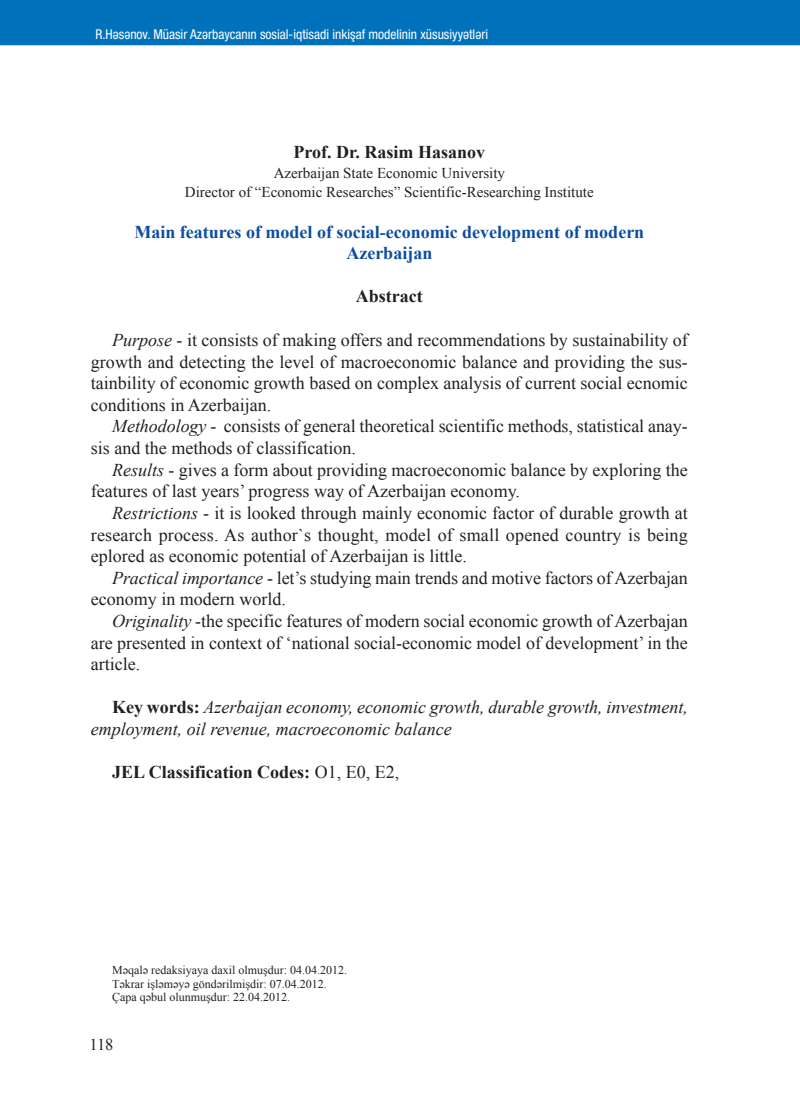
<style>
.page{position:relative;width:800px;height:1119px;background:#fff}
.page>*{position:absolute;margin:0;border:0;box-sizing:border-box;transform-origin:0 0}
.t1{font:18px/21.6px "Times New Roman";color:#231f20;text-align:justify}
.t2{font:italic 18px/21.6px "Times New Roman";color:#231f20}
.t3{font:700 18px/21.6px "Times New Roman";color:#0d4da1;text-align:center}
.t4{font:700 18px "Times New Roman";color:#231f20}
.t5{font:16.5px "Times New Roman";color:#231f20}
.t6{font:15px/19px "Times New Roman";color:#231f20;text-align:center}
.t7{font:condensed 13.5px "Az Helvetica Neue";color:#fff}
.t8{font:12px/13.5px "Times New Roman";color:#231f20}
.s1{font-style:italic}
.s2{font-weight:700;font-style:normal}
.s3{font-weight:400}
</style>
<div class="page">
<div style="left:0;top:0;width:799px;height:45px;background:#0072bc"></div>
<p class="t7" style="left:95px;top:29px;width:394px">R.Həsənov. Müasir Azərbaycanın sosial-iqtisadi inkişaf modelinin xüsusiyyətləri</p>
<p class="t4" style="left:293px;top:142px;width:193px">Prof. Dr. Rasim Hasanov</p>
<p class="t6" style="left:185px;top:163px;width:410px">Azerbaijan State Economic University<br>Director of “Economic Researches” Scientific-Researching Institute</p>
<p class="t3" style="left:134px;top:221px;width:511px">Main features of model of social-economic development of modern<br>Azerbaijan</p>
<p class="t4" style="left:356px;top:286px;width:68px">Abstract</p>
<p class="t1" style="left:91px;top:329px;width:598px;text-indent:21px"><span class="s1">Purpose</span> - it consists of making offers and recommendations by sustainability of growth and detecting the level of macroeconomic balance and providing the sus&shy;tainbility of economic growth based on complex analysis of current social ecnomic conditions in Azerbaijan.</p>
<p class="t1" style="left:91px;top:415px;width:598px;text-indent:21px"><span class="s1">Methodology</span> - consists of general theoretical scientific methods, statistical anay&shy;sis and the methods of classification.</p>
<p class="t1" style="left:91px;top:458px;width:598px;text-indent:21px"><span class="s1">Results</span> - gives a form about providing macroeconomic balance by exploring the features of last years’ progress way of Azerbaijan economy.</p>
<p class="t1" style="left:91px;top:502px;width:598px;text-indent:21px"><span class="s1">Restrictions</span> - it is looked through mainly economic factor of durable growth at research process. As author`s thought, model of small opened country is being eplored as economic potential of Azerbaijan is little.</p>
<p class="t1" style="left:91px;top:566px;width:598px;text-indent:21px"><span class="s1">Practical importance</span> - let’s studying main trends and motive factors of Azerbajan economy in modern world.</p>
<p class="t1" style="left:91px;top:610px;width:598px;text-indent:21px"><span class="s1">Originality</span> -the specific features of modern social economic growth of Azerbajan are presented in context of ‘national social-economic model of development’ in the article.</p>
<p class="t2" style="left:91px;top:696px;width:598px;text-indent:21px"><span class="s2">Key words:</span> Azerbaijan economy, economic growth, durable growth, investment, employment, oil revenue, macroeconomic balance</p>
<p class="t4" style="left:112px;top:762px;width:289px">JEL Classification Codes: <span class="s3">O1, E0, E2,</span></p>
<p class="t8" style="left:112px;top:963px;width:236px">Məqalə redaksiyaya daxil olmuşdur: 04.04.2012.<br>Təkrar işləməyə göndərilmişdir: 07.04.2012.<br>Çapa qəbul olunmuşdur: 22.04.2012.</p>
<p class="t5" style="left:89px;top:1034px;width:26px">118</p>
</div>
